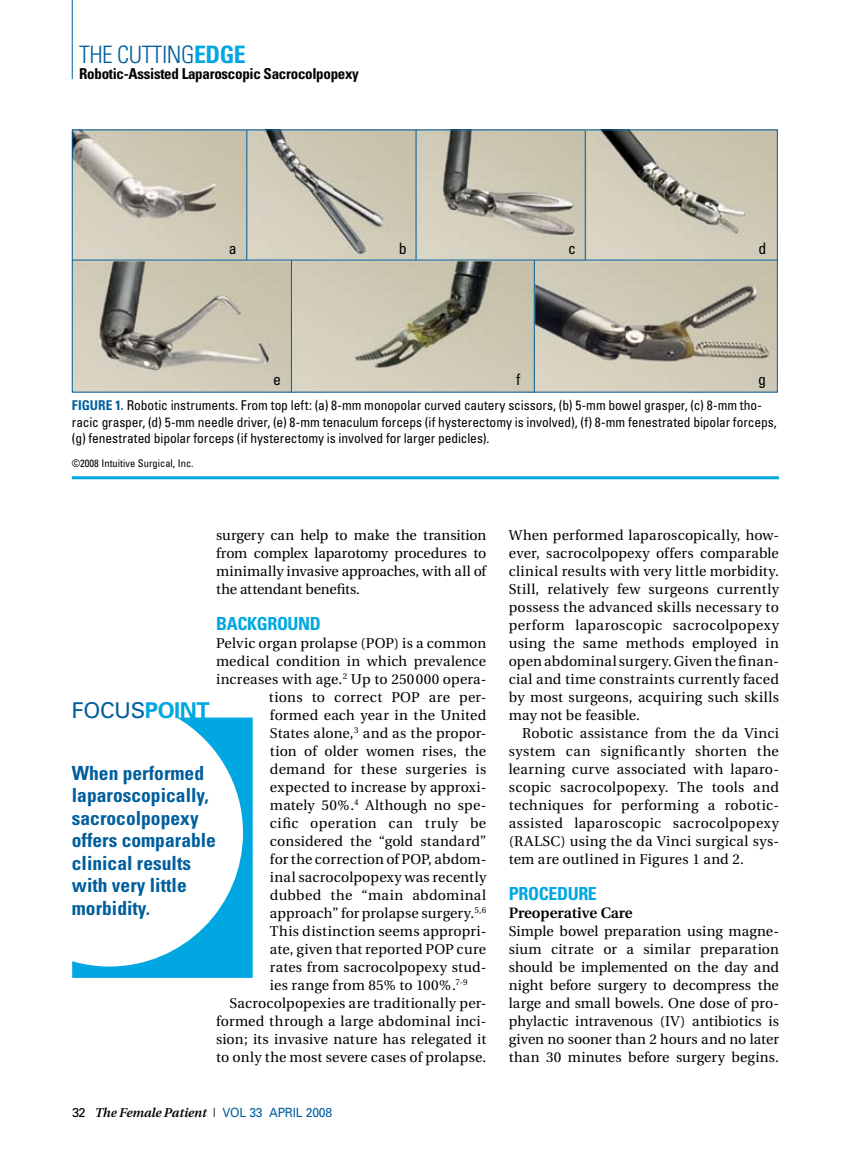
<style>
.page{position:relative;width:851px;height:1161px;background:#fff}
.page>*{position:absolute;margin:0;border:0;box-sizing:border-box;transform-origin:0 0}
.t1{font:300 condensed 24px "Univers";letter-spacing:-.02em;color:#005e9d}
.t2{font:21.75px "Univers";color:#005e9d}
.t3{font:700 condensed 19.5px/22.5px "Univers";color:#005e9d}
.t4{font:700 condensed 18px "Univers";letter-spacing:-.02em;color:#00a7e1}
.t5{font:condensed 15.75px "Univers";color:#000}
.t6{font:700 condensed 15px "Univers";letter-spacing:-.02em;color:#000}
.t7{font:600 15px "Utopia";color:#000}
.t8{font:14.25px/18px "Utopia";letter-spacing:.015em;color:#000;text-align:justify}
.t9{font:14.25px "Utopia";letter-spacing:.035em;color:#000}
.t10{font:condensed 13.5px/16.5px "Univers";letter-spacing:-.005em;color:#000}
.t11{font:italic 600 12.75px "Utopia";color:#000}
.t12{font:condensed 10.5px "Univers";color:#000}
.s1{font-weight:700;color:#00a7e1}
.s2{font-weight:700;color:#005e9d}
.s3{font-family:"Univers";font-weight:400;font-style:normal}
.s4{font-family:"Univers";font-weight:400;font-style:normal;font-stretch:condensed}
.s5{font-family:"Univers";font-weight:400;font-style:normal;color:#005e9d}
</style>
<div class="page">
<hr style="left:72px;top:0;width:1px;height:79px;background:#005e9d">
<svg style="left:72px;top:718px;width:181px;height:260px"></svg>
<hr style="left:72px;top:476px;width:706px;height:3px;background:#00a7e1">
<img style="left:74px;top:132px;width:701px;height:259px">
<hr style="left:72px;top:260px;width:705px;height:1px;background:#005e9d">
<hr style="left:246px;top:130px;width:1px;height:130px;background:#005e9d">
<hr style="left:415px;top:130px;width:1px;height:130px;background:#005e9d">
<hr style="left:585px;top:131px;width:1px;height:129px;background:#005e9d">
<hr style="left:534px;top:260px;width:1px;height:133px;background:#005e9d">
<hr style="left:291px;top:260px;width:1px;height:133px;background:#005e9d">
<h1 class="t1" style="left:79px;top:40px;width:166px">THE CUTTING<span class="s1">Edge</span></h1>
<p class="t6" style="left:79px;top:65px;width:281px">Robotic-Assisted Laparoscopic Sacrocolpopexy</p>
<p class="t5" style="left:229px;top:238px;width:9px">a</p>
<p class="t5" style="left:399px;top:238px;width:9px">b</p>
<p class="t5" style="left:568px;top:238px;width:9px">c</p>
<p class="t5" style="left:758px;top:238px;width:9px">d</p>
<p class="t5" style="left:273px;top:369px;width:9px">e</p>
<p class="t5" style="left:516px;top:369px;width:6px">f</p>
<p class="t5" style="left:758px;top:369px;width:9px">g</p>
<p class="t10" style="left:72px;top:397px;width:706px"><span class="s2">FIGURE 1.</span> Robotic instruments. From top left: (a) 8-mm monopolar curved cautery scissors, (b) 5-mm bowel grasper, (c) 8-mm tho&shy;racic grasper, (d) 5-mm needle driver, (e) 8-mm tenaculum forceps (if hysterectomy is involved), (f) 8-mm fenestrated bipolar forceps, (g) fenestrated bipolar forceps (if hysterectomy is involved for larger pedicles).</p>
<p class="t12" style="left:72px;top:457px;width:123px">©2008 Intuitive Surgical, Inc.</p>
<p class="t8" style="left:216px;top:526px;width:272px">surgery can help to make the transition from complex laparotomy procedures to minimally invasive approaches, with all of the attendant benefits.</p>
<p class="t4" style="left:216px;top:613px;width:104px">BACKGROUND</p>
<p class="t8" style="left:216px;top:634px;width:271px">Pelvic organ prolapse (POP) is a common</p>
<p class="t8" style="left:216px;top:652px;width:271px">medical condition in which prevalence</p>
<p class="t8" style="left:216px;top:670px;width:271px">increases with age.<sup>2</sup> Up to 250000 opera-</p>
<p class="t8" style="left:269px;top:688px;width:219px">tions to correct POP are per-</p>
<p class="t8" style="left:270px;top:706px;width:218px">formed each year in the United</p>
<p class="t8" style="left:270px;top:724px;width:218px">States alone,<sup>3</sup> and as the propor-</p>
<p class="t8" style="left:270px;top:742px;width:218px">tion of older women rises, the</p>
<p class="t8" style="left:270px;top:760px;width:218px">demand for these surgeries is</p>
<p class="t8" style="left:270px;top:778px;width:218px">expected to increase by approxi-</p>
<p class="t8" style="left:270px;top:796px;width:218px">mately 50%.<sup>4</sup> Although no spe-</p>
<p class="t9" style="left:270px;top:815px;width:218px">cific operation can truly be</p>
<p class="t8" style="left:270px;top:832px;width:218px">considered the “gold standard”</p>
<p class="t8" style="left:270px;top:850px;width:218px">for the correction of POP, abdom-</p>
<p class="t8" style="left:270px;top:868px;width:218px">inal sacrocolpopexy was recently</p>
<p class="t8" style="left:270px;top:886px;width:218px">dubbed the “main abdominal</p>
<p class="t8" style="left:270px;top:904px;width:218px">approach” for prolapse surgery.<sup>5,6</sup></p>
<p class="t8" style="left:270px;top:922px;width:218px">This distinction seems appropri-</p>
<p class="t8" style="left:270px;top:940px;width:218px">ate, given that reported POP cure</p>
<p class="t8" style="left:270px;top:958px;width:218px">rates from sacrocolpopexy stud-</p>
<p class="t8" style="left:270px;top:976px;width:199px">ies range from 85% to 100%.<sup>7-9</sup></p>
<p class="t8" style="left:229px;top:994px;width:258px">Sacrocolpopexies are traditionally per-</p>
<p class="t8" style="left:216px;top:1012px;width:272px">formed through a large abdominal inci-</p>
<p class="t8" style="left:216px;top:1030px;width:271px">sion; its invasive nature has relegated it</p>
<p class="t8" style="left:216px;top:1048px;width:272px">to only the most severe cases of prolapse.</p>
<h2 class="t2" style="left:72px;top:697px;width:139px">FOCUS<span class="s1">POINT</span></h2>
<h3 class="t3" style="left:72px;top:761px;width:146px">When performed laparoscopically, sacrocolpopexy offers comparable clinical results with very little morbidity.</h3>
<p class="t11" style="left:72px;top:1106px;width:261px"><span class="s3">32</span> The Female Patient <span class="s4">|</span> <span class="s5">Vol 33 April 2008</span></p>
<p class="t8" style="left:508px;top:526px;width:272px">When performed laparoscopically, how&shy;ever, sacrocolpopexy offers comparable clinical results with very little morbidity.<br>Still, relatively few surgeons currently possess the advanced skills necessary to perform laparoscopic sacrocolpopexy using the same methods employed in open abdominal surgery. Given the finan&shy;cial and time constraints currently faced by most surgeons, acquiring such skills may not be feasible.</p>
<p class="t8" style="left:508px;top:724px;width:272px;text-indent:14px">Robotic assistance from the da Vinci system can significantly shorten the learning curve associated with laparo&shy;scopic sacrocolpopexy. The tools and techniques for performing a robotic&shy;assisted laparoscopic sacrocolpopexy (RALSC) using the da Vinci surgical sys&shy;tem are outlined in Figures 1 and 2.</p>
<p class="t4" style="left:508px;top:883px;width:90px">PROCEDURE</p>
<p class="t7" style="left:508px;top:904px;width:125px">Preoperative Care</p>
<p class="t8" style="left:508px;top:922px;width:272px">Simple bowel preparation using magne&shy;sium citrate or a similar preparation should be implemented on the day and night before surgery to decompress the large and small bowels. One dose of pro&shy;phylactic intravenous (IV) antibiotics is given no sooner than 2 hours and no later than 30 minutes before surgery begins.</p>
</div>
